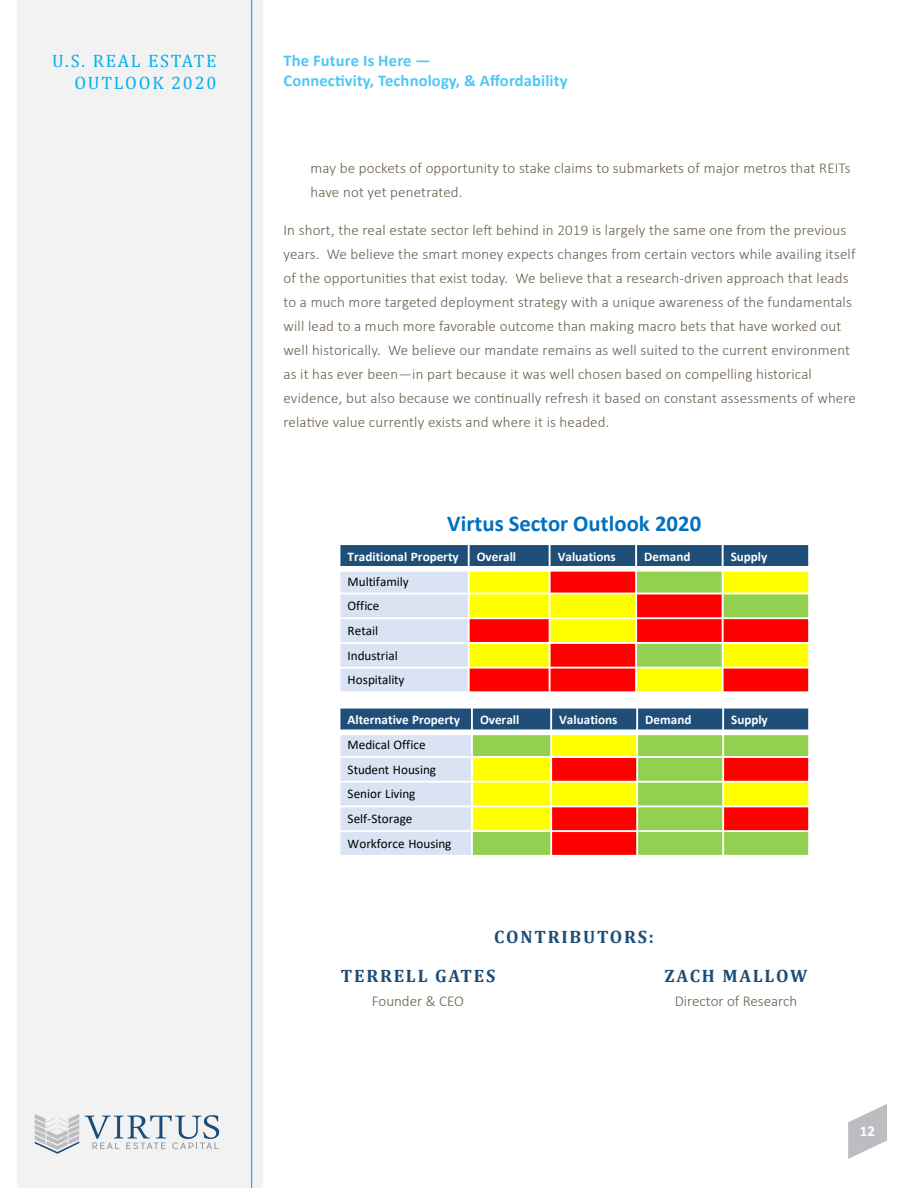
<style>
.page{position:relative;width:918px;height:1188px;background:#fff}
.page>*{position:absolute;margin:0;border:0;box-sizing:border-box;transform-origin:0 0}
.t1{font:700 22.65px "Calibri";letter-spacing:.005em;color:#0070c0}
.t2{font:700 18px "Cambria";letter-spacing:.1em;color:#1c4d79}
.t3{font:18px/21.6px "Cambria";letter-spacing:.1em;color:#00b0f0;text-align:right}
.t4{font:700 16.5px/19.8px "Calibri";letter-spacing:.01em;color:#4dc8f5}
.t5{font:300 15px/24px "Calibri";letter-spacing:.01em;color:#695e4a}
.t6{font:700 15px "Calibri";color:#fff}
.t7{font:13.2px/24.8px "Calibri";letter-spacing:-.005em;color:#000}
.t8{font:700 13.2px "Calibri";letter-spacing:-.005em;color:#fff}
</style>
<div class="page">
<svg style="left:848px;top:1104px;width:39px;height:55px"></svg>
<div style="left:17px;top:0;width:246px;height:1188px;background:#f2f2f2"></div>
<hr style="left:251px;top:0;width:1px;height:1188px;background:#00b0f0">
<svg style="left:85px;top:1115px;width:134px;height:34px"></svg>
<svg style="left:35px;top:1114px;width:44px;height:40px"></svg>
<div style="left:339px;top:544px;width:130px;height:25px;background:#1f4e79"></div>
<div style="left:469px;top:544px;width:81px;height:25px;background:#1f4e79"></div>
<div style="left:550px;top:544px;width:86px;height:25px;background:#1f4e79"></div>
<div style="left:636px;top:544px;width:87px;height:25px;background:#1f4e79"></div>
<div style="left:723px;top:544px;width:86px;height:25px;background:#1f4e79"></div>
<div style="left:339px;top:569px;width:130px;height:25px;background:#dae3f3"></div>
<div style="left:469px;top:569px;width:81px;height:25px;background:#ff0"></div>
<div style="left:550px;top:569px;width:86px;height:25px;background:#f00"></div>
<div style="left:636px;top:569px;width:87px;height:25px;background:#92d050"></div>
<div style="left:723px;top:569px;width:86px;height:25px;background:#ff0"></div>
<div style="left:339px;top:594px;width:130px;height:24px;background:#dae3f3"></div>
<div style="left:469px;top:594px;width:81px;height:24px;background:#ff0"></div>
<div style="left:550px;top:594px;width:86px;height:24px;background:#ff0"></div>
<div style="left:636px;top:594px;width:87px;height:24px;background:#f00"></div>
<div style="left:723px;top:594px;width:86px;height:24px;background:#92d050"></div>
<div style="left:339px;top:618px;width:130px;height:25px;background:#dae3f3"></div>
<div style="left:469px;top:618px;width:81px;height:25px;background:#f00"></div>
<div style="left:550px;top:618px;width:86px;height:25px;background:#ff0"></div>
<div style="left:636px;top:618px;width:87px;height:25px;background:#f00"></div>
<div style="left:723px;top:618px;width:86px;height:25px;background:#f00"></div>
<div style="left:339px;top:643px;width:130px;height:25px;background:#dae3f3"></div>
<div style="left:469px;top:643px;width:81px;height:25px;background:#ff0"></div>
<div style="left:550px;top:643px;width:86px;height:25px;background:#f00"></div>
<div style="left:636px;top:643px;width:87px;height:25px;background:#92d050"></div>
<div style="left:723px;top:643px;width:86px;height:25px;background:#ff0"></div>
<div style="left:339px;top:668px;width:130px;height:24px;background:#dae3f3"></div>
<div style="left:469px;top:668px;width:81px;height:24px;background:#f00"></div>
<div style="left:550px;top:668px;width:86px;height:24px;background:#f00"></div>
<div style="left:636px;top:668px;width:87px;height:24px;background:#ff0"></div>
<div style="left:723px;top:668px;width:86px;height:24px;background:#f00"></div>
<hr style="left:468px;top:543px;width:2px;height:150px;background:#fff">
<hr style="left:549px;top:543px;width:2px;height:150px;background:#fff">
<hr style="left:635px;top:543px;width:2px;height:150px;background:#fff">
<hr style="left:722px;top:543px;width:2px;height:150px;background:#fff">
<div style="left:339px;top:566px;width:471px;height:6px;background:#fff"></div>
<hr style="left:339px;top:593px;width:471px;height:1px;background:#fff">
<hr style="left:339px;top:617px;width:471px;height:2px;background:#fff">
<hr style="left:339px;top:642px;width:471px;height:2px;background:#fff">
<hr style="left:339px;top:667px;width:471px;height:2px;background:#fff">
<hr style="left:339px;top:543px;width:1px;height:150px;background:#fff">
<hr style="left:808px;top:543px;width:2px;height:150px;background:#fff">
<hr style="left:339px;top:543px;width:471px;height:2px;background:#fff">
<hr style="left:339px;top:691px;width:471px;height:2px;background:#fff">
<div style="left:339px;top:708px;width:133px;height:24px;background:#1f4e79"></div>
<div style="left:472px;top:708px;width:79px;height:24px;background:#1f4e79"></div>
<div style="left:551px;top:708px;width:86px;height:24px;background:#1f4e79"></div>
<div style="left:637px;top:708px;width:86px;height:24px;background:#1f4e79"></div>
<div style="left:723px;top:708px;width:86px;height:24px;background:#1f4e79"></div>
<div style="left:339px;top:732px;width:133px;height:25px;background:#dae3f3"></div>
<div style="left:472px;top:732px;width:79px;height:25px;background:#92d050"></div>
<div style="left:551px;top:732px;width:86px;height:25px;background:#ff0"></div>
<div style="left:637px;top:732px;width:86px;height:25px;background:#92d050"></div>
<div style="left:723px;top:732px;width:86px;height:25px;background:#92d050"></div>
<div style="left:339px;top:757px;width:133px;height:25px;background:#dae3f3"></div>
<div style="left:472px;top:757px;width:79px;height:25px;background:#ff0"></div>
<div style="left:551px;top:757px;width:86px;height:25px;background:#f00"></div>
<div style="left:637px;top:757px;width:86px;height:25px;background:#92d050"></div>
<div style="left:723px;top:757px;width:86px;height:25px;background:#f00"></div>
<div style="left:339px;top:782px;width:133px;height:24px;background:#dae3f3"></div>
<div style="left:472px;top:782px;width:79px;height:24px;background:#ff0"></div>
<div style="left:551px;top:782px;width:86px;height:24px;background:#ff0"></div>
<div style="left:637px;top:782px;width:86px;height:24px;background:#92d050"></div>
<div style="left:723px;top:782px;width:86px;height:24px;background:#ff0"></div>
<div style="left:339px;top:806px;width:133px;height:25px;background:#dae3f3"></div>
<div style="left:472px;top:806px;width:79px;height:25px;background:#ff0"></div>
<div style="left:551px;top:806px;width:86px;height:25px;background:#f00"></div>
<div style="left:637px;top:806px;width:86px;height:25px;background:#92d050"></div>
<div style="left:723px;top:806px;width:86px;height:25px;background:#f00"></div>
<div style="left:339px;top:831px;width:133px;height:25px;background:#dae3f3"></div>
<div style="left:472px;top:831px;width:79px;height:25px;background:#92d050"></div>
<div style="left:551px;top:831px;width:86px;height:25px;background:#f00"></div>
<div style="left:637px;top:831px;width:86px;height:25px;background:#92d050"></div>
<div style="left:723px;top:831px;width:86px;height:25px;background:#92d050"></div>
<hr style="left:471px;top:707px;width:2px;height:150px;background:#fff">
<hr style="left:550px;top:707px;width:2px;height:150px;background:#fff">
<hr style="left:636px;top:707px;width:2px;height:150px;background:#fff">
<hr style="left:722px;top:707px;width:2px;height:150px;background:#fff">
<div style="left:339px;top:729px;width:471px;height:6px;background:#fff"></div>
<hr style="left:339px;top:756px;width:471px;height:2px;background:#fff">
<hr style="left:339px;top:781px;width:471px;height:2px;background:#fff">
<hr style="left:339px;top:805px;width:471px;height:2px;background:#fff">
<hr style="left:339px;top:830px;width:471px;height:2px;background:#fff">
<hr style="left:339px;top:707px;width:1px;height:150px;background:#fff">
<hr style="left:808px;top:707px;width:2px;height:150px;background:#fff">
<hr style="left:339px;top:707px;width:471px;height:2px;background:#fff">
<hr style="left:339px;top:855px;width:471px;height:2px;background:#fff">
<p class="t3" style="left:52px;top:50px;width:166px">U.S. REAL ESTATE<br>OUTLOOK 2020</p>
<p class="t4" style="left:284px;top:51px;width:286px">The Future Is Here —<br>Connectivity, Technology, &amp; Affordability</p>
<p class="t5" style="left:310px;top:156px;width:542px">may be pockets of opportunity to stake claims to submarkets of major metros that REITs have not yet penetrated.</p>
<p class="t5" style="left:284px;top:218px;width:574px">In short, the real estate sector left behind in 2019 is largely the same one from the previous years. We believe the smart money expects changes from certain vectors while availing itself of the opportunities that exist today. We believe that a research-driven approach that leads to a much more targeted deployment strategy with a unique awareness of the fundamentals will lead to a much more favorable outcome than making macro bets that have worked out well historically. We believe our mandate remains as well suited to the current environment as it has ever been—in part because it was well chosen based on compelling historical evidence, but also because we continually refresh it based on constant assessments of where relative value currently exists and where it is headed.</p>
<p class="t1" style="left:447px;top:507px;width:255px">Virtus Sector Outlook 2020</p>
<p class="t8" style="left:348px;top:547px;width:113px">Traditional Property</p>
<p class="t8" style="left:477px;top:547px;width:41px">Overall</p>
<p class="t8" style="left:558px;top:547px;width:60px">Valuations</p>
<p class="t8" style="left:644px;top:547px;width:48px">Demand</p>
<p class="t8" style="left:731px;top:547px;width:38px">Supply</p>
<p class="t7" style="left:348px;top:568px;width:63px">Multifamily<br>Office<br>Retail<br>Industrial<br>Hospitality</p>
<p class="t8" style="left:348px;top:711px;width:114px">Alternative Property</p>
<p class="t8" style="left:480px;top:711px;width:41px">Overall</p>
<p class="t8" style="left:559px;top:711px;width:60px">Valuations</p>
<p class="t8" style="left:645px;top:711px;width:48px">Demand</p>
<p class="t8" style="left:731px;top:711px;width:38px">Supply</p>
<p class="t7" style="left:348px;top:732px;width:105px">Medical Office<br>Student Housing<br>Senior Living<br>Self-Storage<br>Workforce Housing</p>
<p class="t2" style="left:494px;top:924px;width:161px">CONTRIBUTORS:</p>
<p class="t2" style="left:341px;top:963px;width:156px">TERRELL GATES</p>
<p class="t5" style="left:372px;top:989px;width:94px">Founder &amp; CEO</p>
<p class="t2" style="left:665px;top:963px;width:144px">ZACH MALLOW</p>
<p class="t5" style="left:675px;top:989px;width:124px">Director of Research</p>
<p class="t6" style="left:860px;top:1121px;width:17px">12</p>
</div>
